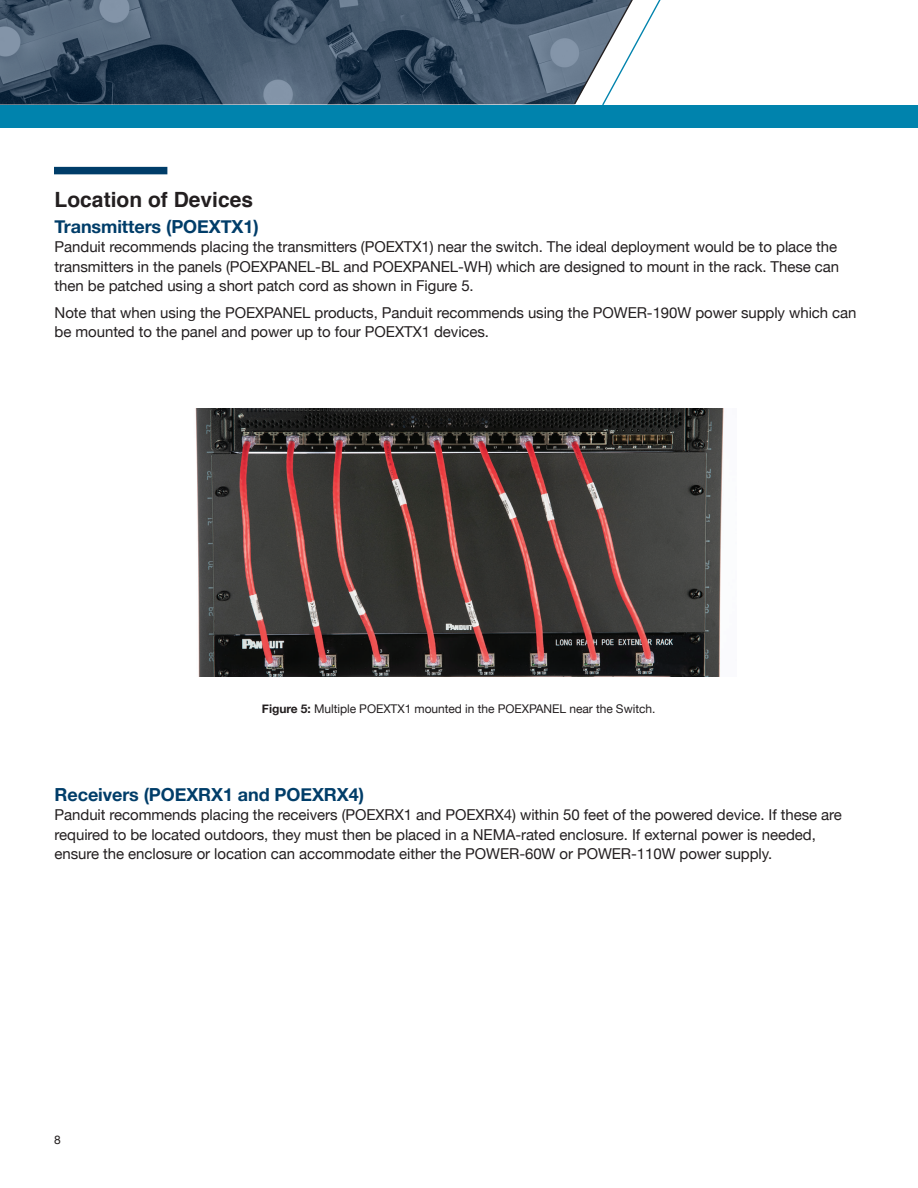
<style>
.page{position:relative;width:918px;height:1188px;background:#fff}
.page>*{position:absolute;margin:0;border:0;box-sizing:border-box;transform-origin:0 0}
.t1{font:700 21px "Helvetica";color:#231f20}
.t2{font:700 18px "Helvetica Neue";letter-spacing:-.005em;color:#003d69}
.t3{font:15px/19.5px "Helvetica Neue";letter-spacing:-.005em;color:#231f20}
.t4{font:12px "Helvetica Neue";letter-spacing:-.005em;color:#231f20}
.s1{font-weight:700}
</style>
<div class="page">
<img style="left:0;top:0;width:573px;height:105px">
<svg style="left:573px;top:0;width:88px;height:105px"></svg>
<div style="left:0;top:105px;width:918px;height:22px;background:#0083ad"></div>
<img style="left:195px;top:408px;width:529px;height:268px">
<div style="left:54px;top:167px;width:113px;height:7px;background:#003d69"></div>
<h1 class="t1" style="left:55px;top:182px;width:200px">Location of Devices</h1>
<p class="t2" style="left:55px;top:212px;width:206px">Transmitters (POEXTX1)</p>
<p class="t3" style="left:55px;top:238px;width:786px">Panduit recommends placing the transmitters (POEXTX1) near the switch. The ideal deployment would be to place the transmitters in the panels (POEXPANEL-BL and POEXPANEL-WH) which are designed to mount in the rack. These can then be patched using a short patch cord as shown in Figure 5.</p>
<p class="t3" style="left:55px;top:303px;width:803px">Note that when using the POEXPANEL products, Panduit recommends using the POWER-190W power supply which can be mounted to the panel and power up to four POEXTX1 devices.</p>
<p class="t4" style="left:262px;top:700px;width:395px"><span class="s1">Figure 5:</span> Multiple POEXTX1 mounted in the POEXPANEL near the Switch.</p>
<p class="t2" style="left:55px;top:780px;width:311px">Receivers (POEXRX1 and POEXRX4)</p>
<p class="t3" style="left:55px;top:806px;width:789px">Panduit recommends placing the receivers (POEXRX1 and POEXRX4) within 50 feet of the powered device. If these are required to be located outdoors, they must then be placed in a NEMA-rated enclosure. If external power is needed, ensure the enclosure or location can accommodate either the POWER-60W or POWER-110W power supply.</p>
<p class="t4" style="left:54px;top:1131px;width:8px">8</p>
</div>
